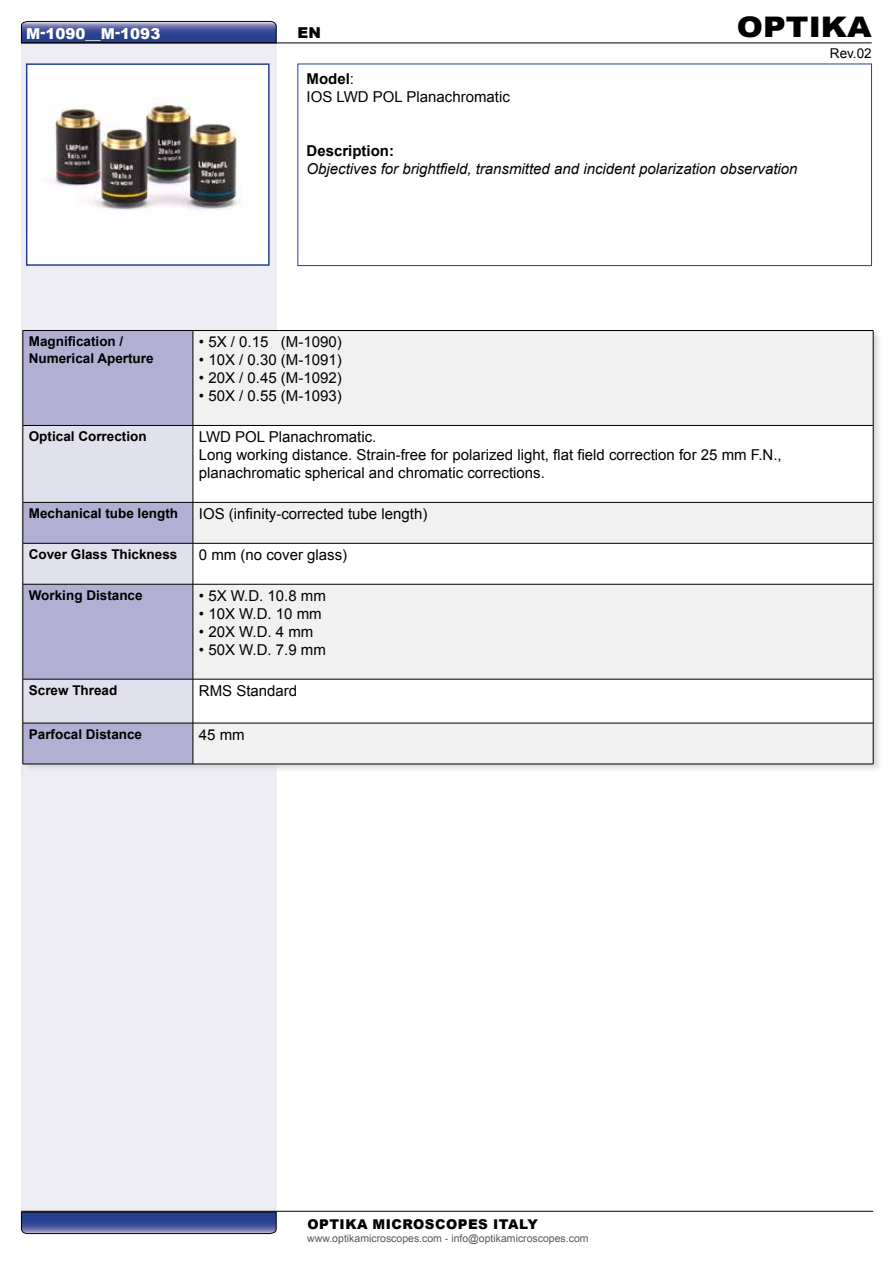
<style>
.page{position:relative;width:893px;height:1263px;background:#fff}
.page>*{position:absolute;margin:0;border:0;box-sizing:border-box;transform-origin:0 0}
.t1{font:900 28.35px "Arial";color:#000;scale:1.11 1}
.t2{font:15px/18px "Arial";color:#000}
.t3{font:italic 15px "Arial";color:#000}
.t4{font:900 15px "Arial";color:#fff}
.t5{font:700 15px "Arial";color:#000}
.t6{font:900 15px "Arial";color:#000}
.t7{font:700 13.5px/16.2px "Arial";color:#000}
.t8{font:900 13.5px "Arial";letter-spacing:.035em;color:#000}
.t9{font:13.5px "Arial";color:#000}
.t10{font:10.5px "Arial";color:#58595b}
.s1{font-weight:700}
</style>
<div class="page">
<div style="left:21px;top:42px;width:255px;height:1171px;background:#eeedf5;border:2px solid #e6e7e8"></div>
<svg style="left:21px;top:21px;width:256px;height:22px;background:#485793"></svg>
<hr style="left:21px;top:43px;width:851px;height:1px;background:#000">
<div style="left:22px;top:330px;width:860px;height:443px;background:#d1d3d4;opacity:.75"></div>
<div style="left:24px;top:331px;width:169px;height:433px;background:#b1b0d2"></div>
<div style="left:194px;top:331px;width:679px;height:433px;background:#f1f1f2"></div>
<svg style="left:24px;top:426px;width:169px;height:297px;fill:#e1e0ed"></svg>
<svg style="left:194px;top:426px;width:679px;height:297px"></svg>
<hr style="left:23px;top:330px;width:170px;height:1px;background:#000">
<hr style="left:23px;top:331px;width:1px;height:94px;background:#000">
<hr style="left:193px;top:330px;width:680px;height:1px;background:#000">
<hr style="left:193px;top:331px;width:1px;height:94px;background:#000">
<hr style="left:873px;top:331px;width:1px;height:94px;background:#000">
<hr style="left:23px;top:425px;width:170px;height:1px;background:#000">
<hr style="left:23px;top:425px;width:1px;height:77px;background:#000">
<hr style="left:193px;top:425px;width:680px;height:1px;background:#000">
<hr style="left:193px;top:425px;width:1px;height:77px;background:#000">
<hr style="left:873px;top:425px;width:1px;height:77px;background:#000">
<hr style="left:23px;top:502px;width:170px;height:1px;background:#000">
<hr style="left:23px;top:502px;width:1px;height:41px;background:#000">
<hr style="left:193px;top:502px;width:680px;height:1px;background:#000">
<hr style="left:193px;top:502px;width:1px;height:41px;background:#000">
<hr style="left:873px;top:502px;width:1px;height:41px;background:#000">
<hr style="left:23px;top:543px;width:170px;height:1px;background:#000">
<hr style="left:23px;top:543px;width:1px;height:41px;background:#000">
<hr style="left:193px;top:543px;width:680px;height:1px;background:#000">
<hr style="left:193px;top:543px;width:1px;height:41px;background:#000">
<hr style="left:873px;top:543px;width:1px;height:41px;background:#000">
<hr style="left:23px;top:584px;width:170px;height:1px;background:#000">
<hr style="left:23px;top:584px;width:1px;height:95px;background:#000">
<hr style="left:193px;top:584px;width:680px;height:1px;background:#000">
<hr style="left:193px;top:584px;width:1px;height:95px;background:#000">
<hr style="left:873px;top:584px;width:1px;height:95px;background:#000">
<hr style="left:23px;top:679px;width:170px;height:1px;background:#000">
<hr style="left:23px;top:679px;width:1px;height:44px;background:#000">
<hr style="left:193px;top:679px;width:680px;height:1px;background:#000">
<hr style="left:193px;top:679px;width:1px;height:44px;background:#000">
<hr style="left:873px;top:679px;width:1px;height:44px;background:#000">
<hr style="left:23px;top:723px;width:170px;height:1px;background:#000">
<hr style="left:23px;top:723px;width:1px;height:41px;background:#000">
<hr style="left:193px;top:723px;width:680px;height:1px;background:#000">
<hr style="left:193px;top:723px;width:1px;height:41px;background:#000">
<hr style="left:873px;top:723px;width:1px;height:41px;background:#000">
<hr style="left:23px;top:764px;width:170px;height:1px;background:#000">
<hr style="left:193px;top:764px;width:680px;height:1px;background:#000">
<div style="left:298px;top:64px;width:574px;height:202px;border:1px solid #25408f"></div>
<hr style="left:21px;top:1211px;width:852px;height:1px;background:#000">
<div style="left:27px;top:64px;width:242px;height:201px;background:#fff"></div>
<img style="left:43px;top:103px;width:197px;height:107px">
<div style="left:26px;top:63px;width:244px;height:203px;border:2px solid #25408f"></div>
<svg style="left:21px;top:1212px;width:256px;height:22px;background:#415190"></svg>
<p class="t4" style="left:26px;top:22px;width:136px">M-1090__M-1093</p>
<p class="t6" style="left:298px;top:21px;width:25px">EN</p>
<p class="t2" style="left:307px;top:69px;width:205px"><span class="s1">Model</span>:<br>IOS LWD POL Planachromatic</p>
<h1 class="t1" style="left:737px;top:7px;width:123px">OPTIKA</h1>
<p class="t9" style="left:830px;top:44px;width:43px">Rev.02</p>
<p class="t5" style="left:307px;top:140px;width:89px">Description:</p>
<p class="t3" style="left:307px;top:159px;width:493px">Objectives for brightfield, transmitted and incident polarization observation</p>
<p class="t7" style="left:29px;top:334px;width:126px">Magnification /<br>Numerical Aperture</p>
<p class="t2" style="left:199px;top:333px;width:144px">• 5X / 0.15 (M-1090)</p>
<p class="t2" style="left:199px;top:351px;width:144px">• 10X / 0.30 (M-1091)</p>
<p class="t2" style="left:199px;top:369px;width:144px">• 20X / 0.45 (M-1092)</p>
<p class="t2" style="left:199px;top:387px;width:144px">• 50X / 0.55 (M-1093)</p>
<p class="t7" style="left:29px;top:429px;width:119px">Optical Correction</p>
<p class="t2" style="left:199px;top:428px;width:584px">LWD POL Planachromatic.<br>Long working distance. Strain-free for polarized light, flat field correction for 25 mm F.N., planachromatic spherical and chromatic corrections.</p>
<p class="t7" style="left:29px;top:505px;width:151px">Mechanical tube length</p>
<p class="t2" style="left:199px;top:505px;width:230px">IOS (infinity-corrected tube length)</p>
<p class="t7" style="left:29px;top:546px;width:150px">Cover Glass Thickness</p>
<p class="t2" style="left:199px;top:546px;width:150px">0 mm (no cover glass)</p>
<p class="t7" style="left:29px;top:587px;width:115px">Working Distance</p>
<p class="t2" style="left:199px;top:587px;width:128px">• 5X W.D. 10.8 mm</p>
<p class="t2" style="left:199px;top:605px;width:124px">• 10X W.D. 10 mm</p>
<p class="t2" style="left:199px;top:623px;width:116px">• 20X W.D. 4 mm</p>
<p class="t2" style="left:199px;top:641px;width:128px">• 50X W.D. 7.9 mm</p>
<p class="t7" style="left:29px;top:682px;width:90px">Screw Thread</p>
<p class="t2" style="left:199px;top:682px;width:100px">RMS Standard</p>
<p class="t7" style="left:29px;top:726px;width:115px">Parfocal Distance</p>
<p class="t2" style="left:199px;top:726px;width:47px">45 mm</p>
<p class="t8" style="left:307px;top:1214px;width:232px">OPTIKA mICROSCOPES ITALY</p>
<p class="t10" style="left:307px;top:1231px;width:283px">www.optikamicroscopes.com - info@optikamicroscopes.com</p>
</div>
